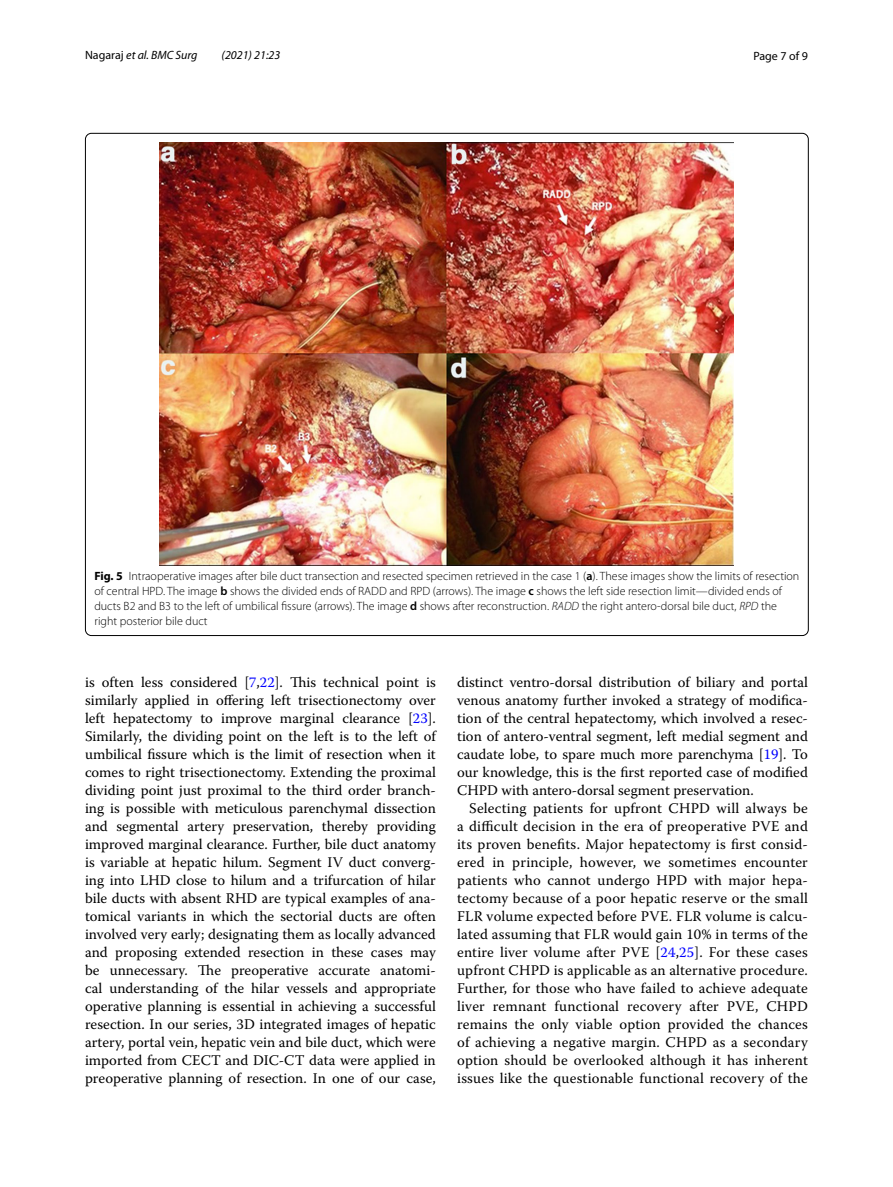
<style>
.page{position:relative;width:893px;height:1187px;background:#fff}
.page>*{position:absolute;margin:0;border:0;box-sizing:border-box;transform-origin:0 0}
.t1{font:14.7px/18px "Warnock Pro";letter-spacing:.005em;color:#000;text-align:justify}
.t2{font:300 12px/15px "Myriad Pro";color:#000}
.t3{font:italic 12px "Myriad Pro";color:#000}
.t4{font:12px "Myriad Pro";color:#000}
.s1{font-style:normal}
.s2{font-weight:700}
.s3{font-weight:600}
.s4{font-style:italic}
.s5{color:#00f}
</style>
<div class="page">
<img style="left:160px;top:142px;width:574px;height:423px">
<p class="t3" style="left:85px;top:48px;width:114px"><span class="s1">Nagaraj</span> et al. BMC Surg</p>
<p class="t3" style="left:222px;top:48px;width:60px">(2021) 21:23</p>
<p class="t4" style="left:753px;top:48px;width:56px">Page 7 of 9</p>
<p class="t2" style="left:94px;top:569px;width:706px"><span class="s2">Fig. 5</span> Intraoperative images after bile duct transection and resected specimen retrieved in the case 1 (<span class="s3">a</span>). These images show the limits of resection of central HPD. The image <span class="s3">b</span> shows the divided ends of RADD and RPD (arrows). The image <span class="s3">c</span> shows the left side resection limit—divided ends of ducts B2 and B3 to the left of umbilical fissure (arrows). The image <span class="s3">d</span> shows after reconstruction. <span class="s4">RADD</span> the right antero-dorsal bile duct, <span class="s4">RPD</span> the right posterior bile duct</p>
<p class="t1" style="left:85px;top:672px;width:352px">is often less considered [<span class="s5">7</span>,<span class="s5">22</span>]. This technical point is similarly applied in offering left trisectionectomy over left hepatectomy to improve marginal clearance [<span class="s5">23</span>].<br>Similarly, the dividing point on the left is to the left of umbilical fissure which is the limit of resection when it comes to right trisectionectomy. Extending the proximal dividing point just proximal to the third order branch&shy;ing is possible with meticulous parenchymal dissection and segmental artery preservation, thereby providing improved marginal clearance. Further, bile duct anatomy is variable at hepatic hilum. Segment IV duct converg&shy;ing into LHD close to hilum and a trifurcation of hilar bile ducts with absent RHD are typical examples of ana&shy;tomical variants in which the sectorial ducts are often involved very early; designating them as locally advanced and proposing extended resection in these cases may be unnecessary. The preoperative accurate anatomi&shy;cal understanding of the hilar vessels and appropriate operative planning is essential in achieving a successful resection. In our series, 3D integrated images of hepatic artery, portal vein, hepatic vein and bile duct, which were imported from CECT and DIC-CT data were applied in preoperative planning of resection. In one of our case,</p>
<p class="t1" style="left:457px;top:672px;width:352px">distinct ventro-dorsal distribution of biliary and portal venous anatomy further invoked a strategy of modifica&shy;tion of the central hepatectomy, which involved a resec&shy;tion of antero-ventral segment, left medial segment and caudate lobe, to spare much more parenchyma [<span class="s5">19</span>]. To our knowledge, this is the first reported case of modified CHPD with antero-dorsal segment preservation.</p>
<p class="t1" style="left:457px;top:798px;width:352px;text-indent:12px">Selecting patients for upfront CHPD will always be a difficult decision in the era of preoperative PVE and its proven benefits. Major hepatectomy is first consid&shy;ered in principle, however, we sometimes encounter patients who cannot undergo HPD with major hepa&shy;tectomy because of a poor hepatic reserve or the small FLR volume expected before PVE. FLR volume is calcu&shy;lated assuming that FLR would gain 10% in terms of the entire liver volume after PVE [<span class="s5">24</span>,<span class="s5">25</span>]. For these cases upfront CHPD is applicable as an alternative procedure.<br>Further, for those who have failed to achieve adequate liver remnant functional recovery after PVE, CHPD remains the only viable option provided the chances of achieving a negative margin. CHPD as a secondary option should be overlooked although it has inherent issues like the questionable functional recovery of the</p>
</div>
